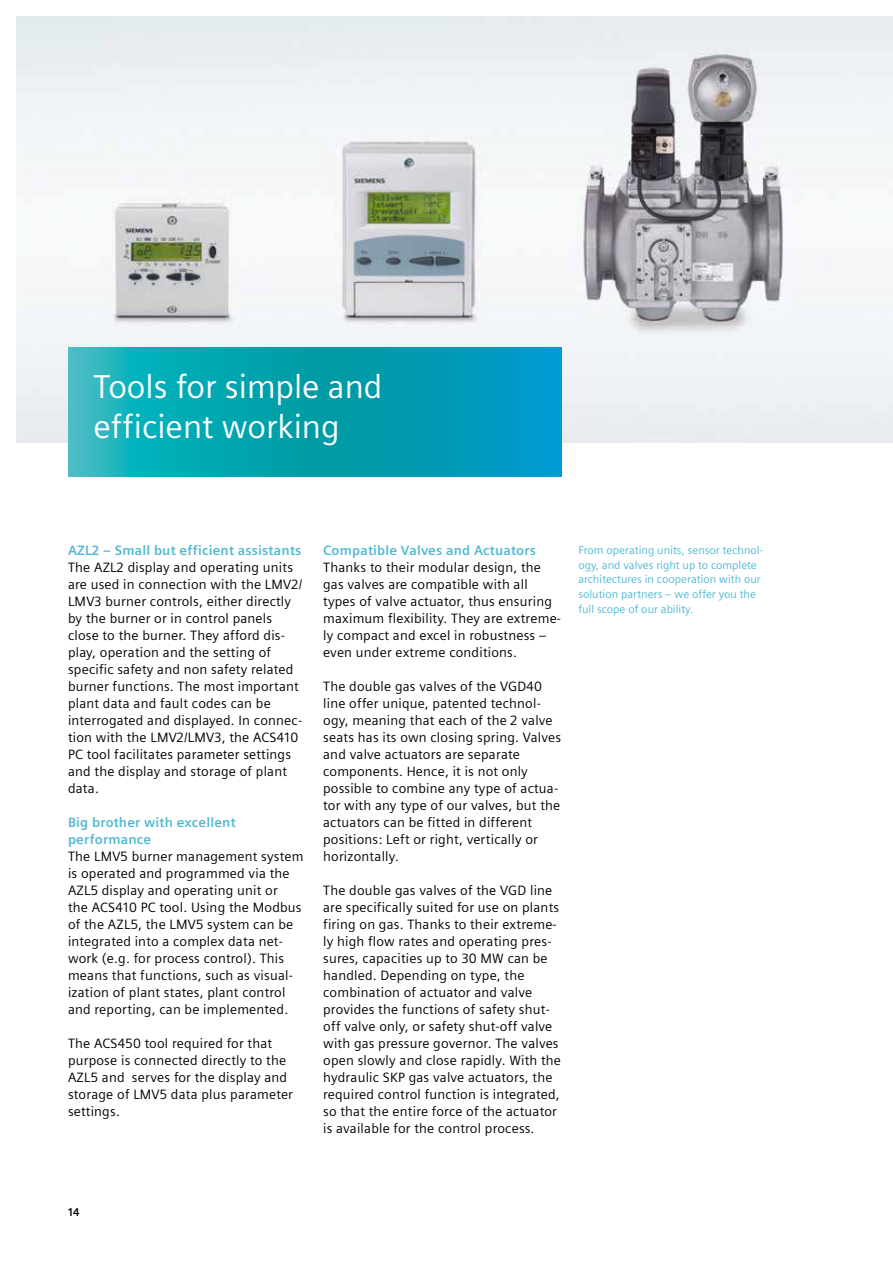
<style>
.page{position:relative;width:893px;height:1263px;background:#fff}
.page>*{position:absolute;margin:0;border:0;box-sizing:border-box;transform-origin:0 0}
.t1{font:33px/39.6px "Siemens Sans";color:#fff}
.t2{font:13.5px/17px "Siemens Sans";letter-spacing:.015em;color:#000}
.t3{font:700 13.5px/17px "Siemens Sans";letter-spacing:.015em;color:#4eb8d4}
.t4{font:11.25px/14.7px "Siemens Sans";color:#4eb8d4}
.t5{font:700 11.25px "Siemens Sans";color:#000}
</style>
<div class="page">
<img style="left:17px;top:17px;width:876px;height:425px">
<svg style="left:68px;top:347px;width:493px;height:129px;background:#06a2b6"></svg>
<h1 class="t1" style="left:94px;top:370px;width:290px">Tools for simple and efficient working</h1>
<p class="t3" style="left:68px;top:543px;width:235px">AZL2 – Small but efficient assistants</p>
<p class="t2" style="left:68px;top:560px;width:236px">The AZL2 display and operating units are used in connection with the LMV2/ LMV3 burner controls, either directly by the burner or in control panels close to the burner. They afford dis&shy;play, operation and the setting of specific safety and non safety related burner functions. The most important plant data and fault codes can be interrogated and displayed. In connec&shy;tion with the LMV2/LMV3, the ACS410<br>PC tool facilitates parameter settings and the display and storage of plant data.</p>
<p class="t3" style="left:68px;top:815px;width:169px">Big brother with excellent performance</p>
<p class="t2" style="left:68px;top:849px;width:237px">The LMV5 burner management system is operated and programmed via the AZL5 display and operating unit or<br>the ACS410 PC tool. Using the Modbus of the AZL5, the LMV5 system can be integrated into a complex data net&shy;work (e.g. for process control). This means that functions, such as visual&shy;ization of plant states, plant control and reporting, can be implemented.</p>
<p class="t2" style="left:68px;top:1036px;width:227px">The ACS450 tool required for that purpose is connected directly to the<br>AZL5 and serves for the display and storage of LMV5 data plus parameter settings.</p>
<p class="t3" style="left:323px;top:543px;width:214px">Compatible Valves and Actuators</p>
<p class="t2" style="left:323px;top:560px;width:239px">Thanks to their modular design, the gas valves are compatible with all types of valve actuator, thus ensuring maximum flexibility. They are extreme&shy;ly compact and excel in robustness – even under extreme conditions.</p>
<p class="t2" style="left:323px;top:679px;width:239px">The double gas valves of the VGD40 line offer unique, patented technol&shy;ogy, meaning that each of the 2 valve seats has its own closing spring. Valves and valve actuators are separate components. Hence, it is not only possible to combine any type of actua&shy;tor with any type of our valves, but the actuators can be fitted in different positions: Left or right, vertically or horizontally.</p>
<p class="t2" style="left:323px;top:883px;width:239px">The double gas valves of the VGD line are specifically suited for use on plants firing on gas. Thanks to their extreme&shy;ly high flow rates and operating pres&shy;sures, capacities up to 30 MW can be handled. Depending on type, the combination of actuator and valve provides the functions of safety shut&shy;off valve only, or safety shut-off valve with gas pressure governor. The valves open slowly and close rapidly. With the hydraulic SKP gas valve actuators, the required control function is integrated, so that the entire force of the actuator is available for the control process.</p>
<p class="t4" style="left:578px;top:544px;width:186px">From operating units, sensor technol&shy;ogy, and valves right up to complete architectures in cooperation with our solution partners – we offer you the full scope of our ability.</p>
<p class="t5" style="left:68px;top:1208px;width:13px">14</p>
</div>
